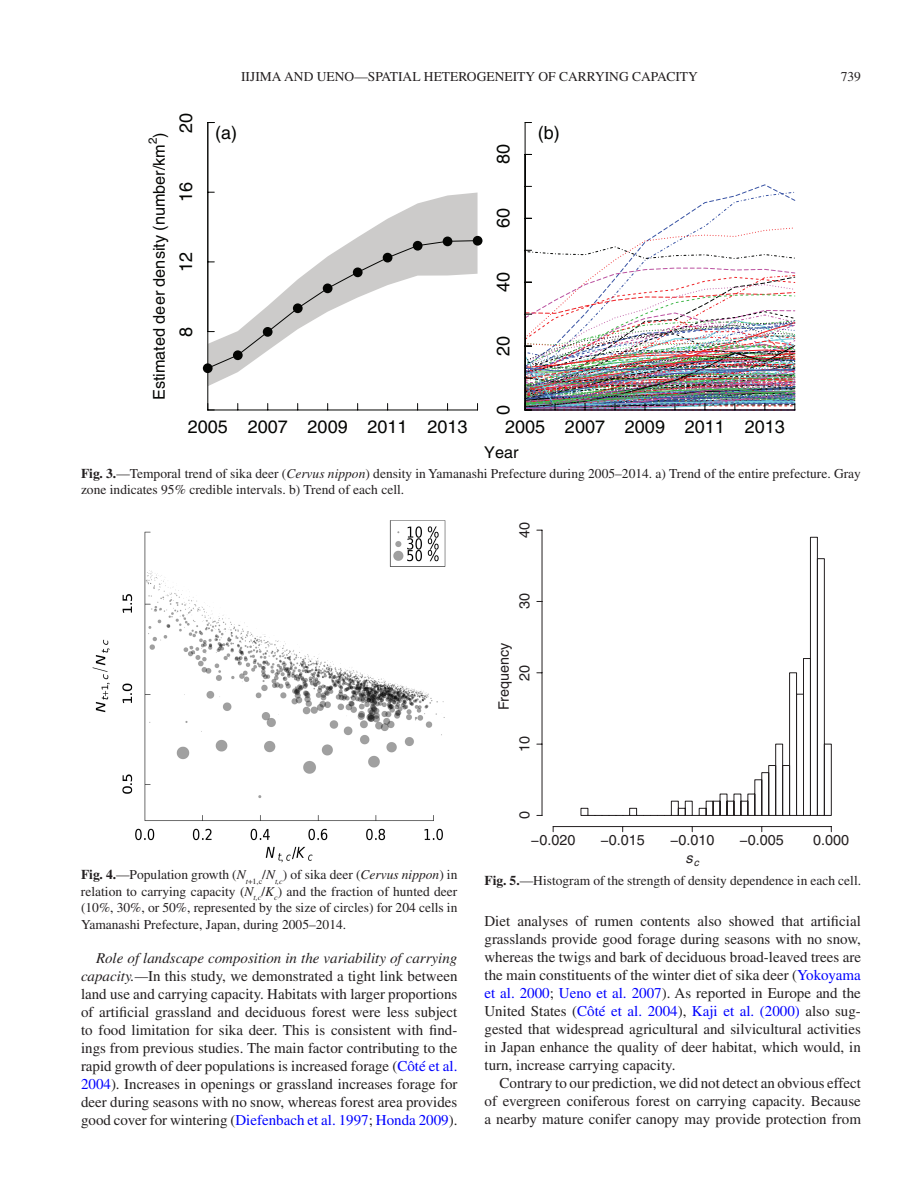
<style>
.page{position:relative;width:918px;height:1188px;background:#fff}
.page>*{position:absolute;margin:0;border:0;box-sizing:border-box;transform-origin:0 0}
.t1{font:18px "Helvetica";color:#040503}
.t2{font:16.2px "Helvetica";color:#040503}
.t3{font:15px/18px "Times";color:#231f20;text-align:justify}
.t4{font:14.4px "Helvetica";color:#231f20}
.t5{font:italic 14.4px "Helvetica";color:#231f20}
.t6{font:13.5px/16.5px "Times";color:#231f20;text-align:justify}
.t7{font:11.7px "Helvetica";color:#040503}
.s1{font-weight:700}
.s2{font-style:italic}
.s3{color:#00f}
</style>
<div class="page">
<hr style="left:553px;top:826px;width:278px;height:1px;background:#231f20">
<hr style="left:542px;top:530px;width:1px;height:285px;background:#231f20">
<svg style="left:580px;top:537px;width:252px;height:279px"></svg>
<img style="left:93px;top:521px;width:353px;height:342px">
<div style="left:203px;top:363px;width:10px;height:10px;background:#040503;border-radius:50%"></div>
<svg style="left:207px;top:122px;width:325px;height:289px"></svg>
<svg style="left:524px;top:184px;width:271px;height:43px"></svg>
<img style="left:524px;top:227px;width:271px;height:184px">
<hr style="left:525px;top:123px;width:1px;height:287px;background:#040503">
<p class="t6" style="left:241px;top:68px;width:458px">IIJIMA AND UENO—SPATIAL HETEROGENEITY OF CARRYING CAPACITY</p>
<p class="t6" style="left:841px;top:68px;width:22px">739</p>
<p class="t2" style="left:150px;top:400px;width:269px;rotate:-90deg">Estimated deer density (number/km )</p>
<p class="t7" style="left:146px;top:144px;width:8px;rotate:-90deg">2</p>
<p class="t1" style="left:175px;top:133px;width:22px;rotate:-90deg">20</p>
<p class="t1" style="left:175px;top:202px;width:22px;rotate:-90deg">16</p>
<p class="t1" style="left:175px;top:272px;width:22px;rotate:-90deg">12</p>
<p class="t1" style="left:175px;top:337px;width:12px;rotate:-90deg">8</p>
<p class="t1" style="left:215px;top:122px;width:24px">(a)</p>
<p class="t1" style="left:538px;top:122px;width:24px">(b)</p>
<p class="t1" style="left:493px;top:164px;width:22px;rotate:-90deg">80</p>
<p class="t1" style="left:493px;top:228px;width:22px;rotate:-90deg">60</p>
<p class="t1" style="left:493px;top:292px;width:22px;rotate:-90deg">40</p>
<p class="t1" style="left:493px;top:356px;width:22px;rotate:-90deg">20</p>
<p class="t1" style="left:493px;top:415px;width:12px;rotate:-90deg">0</p>
<p class="t1" style="left:188px;top:417px;width:162px">2005 2007 2009</p>
<p class="t1" style="left:368px;top:417px;width:102px">2011 2013</p>
<p class="t1" style="left:505px;top:417px;width:281px">2005 2007 2009 2011 2013</p>
<p class="t2" style="left:484px;top:443px;width:36px">Year</p>
<p class="t6" style="left:81px;top:465px;width:782px"><span class="s1">Fig. 3.</span>—Temporal trend of sika deer (<span class="s2">Cervus nippon</span>) density in Yamanashi Prefecture during 2005–2014. a) Trend of the entire prefecture. Gray zone indicates 95% credible intervals. b) Trend of each cell.</p>
<p class="t4" style="left:516px;top:538px;width:18px;rotate:-90deg">40</p>
<p class="t4" style="left:516px;top:609px;width:18px;rotate:-90deg">30</p>
<p class="t4" style="left:495px;top:710px;width:69px;rotate:-90deg">Frequency</p>
<p class="t4" style="left:516px;top:681px;width:18px;rotate:-90deg">20</p>
<p class="t4" style="left:516px;top:752px;width:18px;rotate:-90deg">10</p>
<p class="t4" style="left:516px;top:819px;width:9px;rotate:-90deg">0</p>
<p class="t4" style="left:531px;top:832px;width:46px">−0.020</p>
<p class="t4" style="left:600px;top:832px;width:46px">−0.015</p>
<p class="t4" style="left:670px;top:832px;width:46px">−0.010</p>
<p class="t4" style="left:740px;top:832px;width:46px">−0.005</p>
<p class="t4" style="left:813px;top:832px;width:37px">0.000</p>
<p class="t6" style="left:81px;top:866px;width:378px"><span class="s1">Fig. 4.</span>—Population growth (<span class="s2">N</span><sub>t</sub><sub>+1,c</sub>/<span class="s2">N</span><sub>t,c</sub>) of sika deer (<span class="s2">Cervus nippon</span>) in relation to carrying capacity (<span class="s2">N</span><sub>t,c</sub>/<span class="s2">K</span><sub>c</sub>) and the fraction of hunted deer (10%, 30%, or 50%, represented by the size of circles) for 204 cells in Yamanashi Prefecture, Japan, during 2005–2014.</p>
<p class="t3" style="left:81px;top:949px;width:378px;text-indent:15px"><span class="s2">Role of landscape composition in the variability of carrying capacity.—</span>In this study, we demonstrated a tight link between land use and carrying capacity. Habitats with larger proportions of artificial grassland and deciduous forest were less subject to food limitation for sika deer. This is consistent with find&shy;ings from previous studies. The main factor contributing to the rapid growth of deer populations is increased forage (<span class="s3">Côté et al.<br>2004</span>). Increases in openings or grassland increases forage for deer during seasons with no snow, whereas forest area provides good cover for wintering (<span class="s3">Diefenbach et al. 1997</span>; <span class="s3">Honda 2009</span>).</p>
<p class="t5" style="left:686px;top:850px;width:15px">s<sub>c</sub></p>
<p class="t6" style="left:485px;top:872px;width:378px"><span class="s1">Fig. 5.</span>—Histogram of the strength of density dependence in each cell.</p>
<p class="t3" style="left:484px;top:911px;width:378px">Diet analyses of rumen contents also showed that artificial grasslands provide good forage during seasons with no snow, whereas the twigs and bark of deciduous broad-leaved trees are the main constituents of the winter diet of sika deer (<span class="s3">Yokoyama et al. 2000</span>; <span class="s3">Ueno et al. 2007</span>). As reported in Europe and the United States (<span class="s3">Côté et al. 2004</span>), <span class="s3">Kaji et al. (2000)</span> also sug&shy;gested that widespread agricultural and silvicultural activities in Japan enhance the quality of deer habitat, which would, in turn, increase carrying capacity.</p>
<p class="t3" style="left:484px;top:1073px;width:378px;text-indent:15px">Contrary to our prediction, we did not detect an obvious effect of evergreen coniferous forest on carrying capacity. Because a nearby mature conifer canopy may provide protection from</p>
</div>
